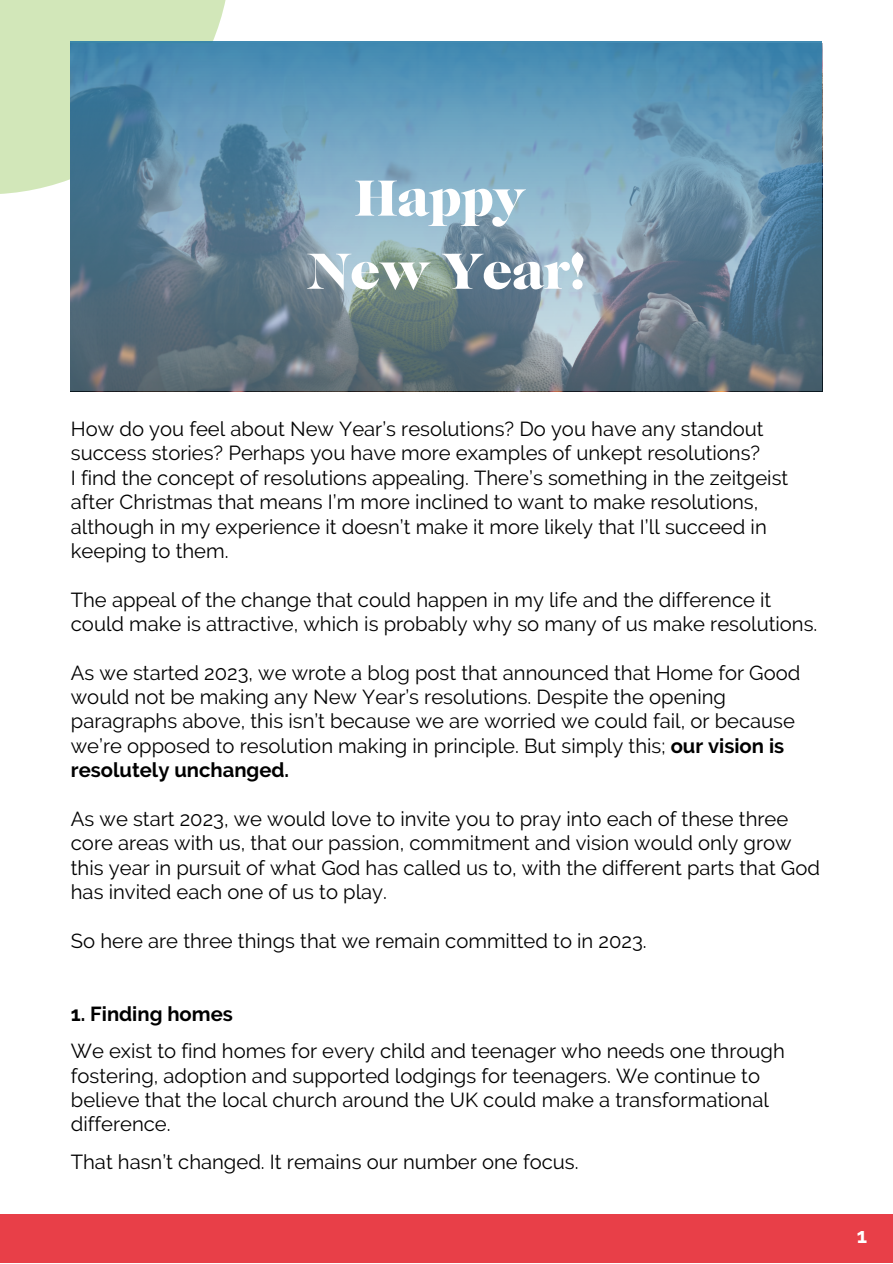
<style>
.page{position:relative;width:893px;height:1264px;background:#fff}
.page>*{position:absolute;margin:0;border:0;box-sizing:border-box;transform-origin:0 0}
.t1{font:52.5px/73.1px "Caslon Graphique";color:#fff;text-align:center}
.t2{font:700 21px "Raleway";color:#fff}
.t3{font:20.25px/24.3px "Raleway";color:#000}
.t4{font:700 20.25px "Raleway";color:#000}
.s1{font-weight:700}
</style>
<div class="page">
<div style="left:0;top:0;width:226px;height:194px;background:#d2e7b9"></div>
<div style="left:0;top:1213px;width:892px;height:49px;background:#e83f48"></div>
<svg style="left:70px;top:41px;width:751px;height:349px"></svg>
<h1 class="t1" style="left:308px;top:161px;width:278px">Happy<br>New Year!</h1>
<p class="t3" style="left:71px;top:417px;width:719px">How do you feel about New Year’s resolutions? Do you have any standout success stories? Perhaps you have more examples of unkept resolutions?<br>I find the concept of resolutions appealing. There’s something in the zeitgeist after Christmas that means I’m more inclined to want to make resolutions, although in my experience it doesn’t make it more likely that I’ll succeed in keeping to them.</p>
<p class="t3" style="left:71px;top:587px;width:748px">The appeal of the change that could happen in my life and the difference it could make is attractive, which is probably why so many of us make resolutions.</p>
<p class="t3" style="left:71px;top:660px;width:731px">As we started 2023, we wrote a blog post that announced that Home for Good would not be making any New Year’s resolutions. Despite the opening paragraphs above, this isn’t because we are worried we could fail, or because we’re opposed to resolution making in principle. But simply this; <span class="s1">our vision is resolutely unchanged.</span></p>
<p class="t3" style="left:71px;top:806px;width:750px">As we start 2023, we would love to invite you to pray into each of these three core areas with us, that our passion, commitment and vision would only grow this year in pursuit of what God has called us to, with the different parts that God has invited each one of us to play.</p>
<p class="t3" style="left:71px;top:928px;width:577px">So here are three things that we remain committed to in 2023.</p>
<p class="t4" style="left:71px;top:1001px;width:163px">1. Finding homes</p>
<p class="t3" style="left:71px;top:1039px;width:715px">We exist to find homes for every child and teenager who needs one through fostering, adoption and supported lodgings for teenagers. We continue to believe that the local church around the UK could make a transformational difference.</p>
<p class="t3" style="left:71px;top:1149px;width:509px">That hasn’t changed. It remains our number one focus.</p>
<p class="t2" style="left:856px;top:1223px;width:12px">1</p>
</div>
